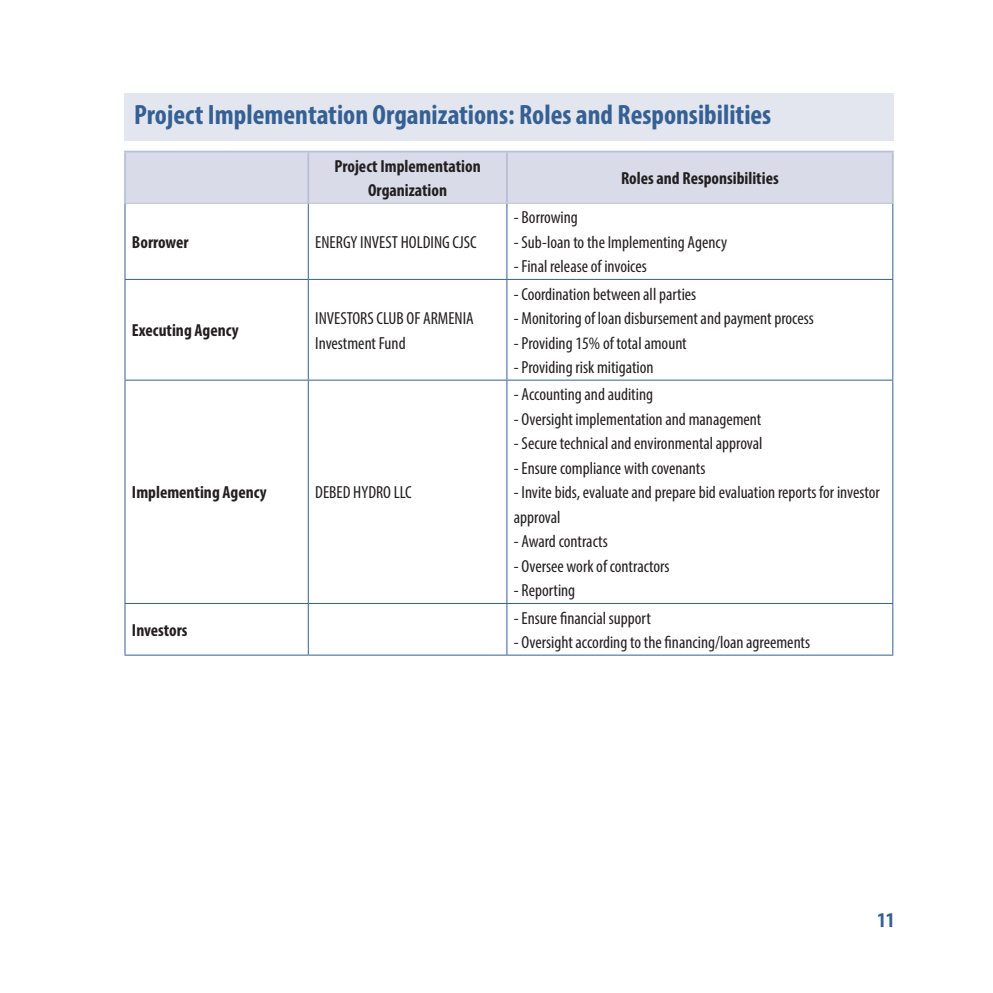
<style>
.page{position:relative;width:993px;height:993px;background:#fff}
.page>*{position:absolute;margin:0;border:0;box-sizing:border-box;transform-origin:0 0}
.Heading_1{font:700 condensed 28px "Myriad Pro";color:#346093}
.t1{font:700 condensed 21px "Myriad Pro";color:#346093}
.Text{font:condensed 17.5px/24.5px "Myriad Pro";color:#231f20}
.Top{font:700 condensed 17.5px/24.5px "Myriad Pro";color:#231f20;text-align:center}
.Left{font:700 condensed 17.5px "Myriad Pro";color:#231f20}
</style>
<div class="page">
<div style="left:124px;top:93px;width:769px;height:48px;background:#e4e6ef"></div>
<div style="left:126px;top:152px;width:765px;height:51px;background:#d9dce8"></div>
<hr style="left:307px;top:152px;width:2px;height:51px;background:#b8bfd5">
<hr style="left:506px;top:152px;width:1px;height:51px;background:#b8bfd5">
<hr style="left:506px;top:203px;width:1px;height:76px;background:#346093">
<hr style="left:124px;top:279px;width:184px;height:1px;background:#346093">
<hr style="left:308px;top:279px;width:198px;height:1px;background:#346093">
<hr style="left:506px;top:279px;width:386px;height:1px;background:#346093">
<hr style="left:506px;top:280px;width:1px;height:99px;background:#346093">
<hr style="left:124px;top:379px;width:184px;height:1px;background:#346093">
<hr style="left:308px;top:379px;width:198px;height:1px;background:#346093">
<hr style="left:506px;top:379px;width:386px;height:1px;background:#346093">
<hr style="left:506px;top:380px;width:1px;height:222px;background:#346093">
<hr style="left:124px;top:602px;width:184px;height:1px;background:#346093">
<hr style="left:308px;top:602px;width:198px;height:1px;background:#346093">
<hr style="left:506px;top:602px;width:386px;height:1px;background:#346093">
<hr style="left:506px;top:603px;width:1px;height:51px;background:#346093">
<hr style="left:124px;top:151px;width:184px;height:1px;background:#b8bfd5">
<hr style="left:124px;top:152px;width:2px;height:51px;background:#b8bfd5">
<hr style="left:308px;top:151px;width:198px;height:1px;background:#b8bfd5">
<hr style="left:506px;top:151px;width:387px;height:1px;background:#b8bfd5">
<hr style="left:891px;top:152px;width:2px;height:51px;background:#b8bfd5">
<hr style="left:124px;top:203px;width:184px;height:1px;background:#b8bfd5">
<hr style="left:124px;top:203px;width:1px;height:76px;background:#346093">
<hr style="left:124px;top:280px;width:1px;height:99px;background:#346093">
<hr style="left:124px;top:380px;width:1px;height:222px;background:#346093">
<hr style="left:124px;top:603px;width:1px;height:51px;background:#346093">
<hr style="left:124px;top:654px;width:184px;height:1px;background:#346093">
<hr style="left:308px;top:203px;width:198px;height:1px;background:#b8bfd5">
<hr style="left:506px;top:203px;width:387px;height:1px;background:#b8bfd5">
<hr style="left:308px;top:203px;width:1px;height:76px;background:#346093">
<hr style="left:892px;top:203px;width:1px;height:76px;background:#346093">
<hr style="left:308px;top:280px;width:1px;height:99px;background:#346093">
<hr style="left:892px;top:280px;width:1px;height:99px;background:#346093">
<hr style="left:308px;top:380px;width:1px;height:222px;background:#346093">
<hr style="left:892px;top:380px;width:1px;height:222px;background:#346093">
<hr style="left:308px;top:603px;width:1px;height:51px;background:#346093">
<hr style="left:892px;top:603px;width:1px;height:51px;background:#346093">
<hr style="left:308px;top:654px;width:198px;height:1px;background:#346093">
<hr style="left:506px;top:654px;width:386px;height:1px;background:#346093">
<p class="Heading_1" style="left:134px;top:97px;width:638px">Project Implementation Organizations: Roles and Responsibilities</p>
<p class="Top" style="left:334px;top:153px;width:148px">Project Implementation<br>Organization</p>
<p class="Top" style="left:621px;top:165px;width:159px">Roles and Responsibilities</p>
<p class="Left" style="left:132px;top:231px;width:58px">Borrower</p>
<p class="Text" style="left:315px;top:229px;width:163px">ENERGY INVEST HOLDING CJSC</p>
<p class="Left" style="left:132px;top:319px;width:108px">Executing Agency</p>
<p class="Text" style="left:315px;top:306px;width:160px">INVESTORS CLUB OF ARMENIA<br>Investment Fund</p>
<p class="Left" style="left:132px;top:481px;width:136px">Implementing Agency</p>
<p class="Text" style="left:315px;top:480px;width:98px">DEBED HYDRO LLC</p>
<p class="Left" style="left:132px;top:619px;width:57px">Investors</p>
<p class="Text" style="left:513px;top:205px;width:65px">- Borrowing</p>
<p class="Text" style="left:513px;top:229px;width:215px">- Sub-loan to the Implementing Agency</p>
<p class="Text" style="left:513px;top:254px;width:134px">- Final release of invoices</p>
<p class="Text" style="left:513px;top:281px;width:184px">- Coordination between all parties</p>
<p class="Text" style="left:513px;top:306px;width:301px">- Monitoring of loan disbursement and payment process</p>
<p class="Text" style="left:513px;top:330px;width:174px">- Providing 15% of total amount</p>
<p class="Text" style="left:513px;top:355px;width:141px">- Providing risk mitigation</p>
<p class="Text" style="left:513px;top:382px;width:141px">- Accounting and auditing</p>
<p class="Text" style="left:513px;top:406px;width:249px">- Oversight implementation and management</p>
<p class="Text" style="left:513px;top:431px;width:250px">- Secure technical and environmental approval</p>
<p class="Text" style="left:513px;top:455px;width:193px">- Ensure compliance with covenants</p>
<p class="Text" style="left:513px;top:480px;width:367px">- Invite bids, evaluate and prepare bid evaluation reports for investor approval</p>
<p class="Text" style="left:513px;top:529px;width:95px">- Award contracts</p>
<p class="Text" style="left:513px;top:553px;width:157px">- Oversee work of contractors</p>
<p class="Text" style="left:513px;top:578px;width:63px">- Reporting</p>
<p class="Text" style="left:513px;top:605px;width:138px">- Ensure financial support</p>
<p class="Text" style="left:513px;top:629px;width:298px">- Oversight according to the financing/loan agreements</p>
<p class="t1" style="left:876px;top:906px;width:19px">11</p>
</div>
